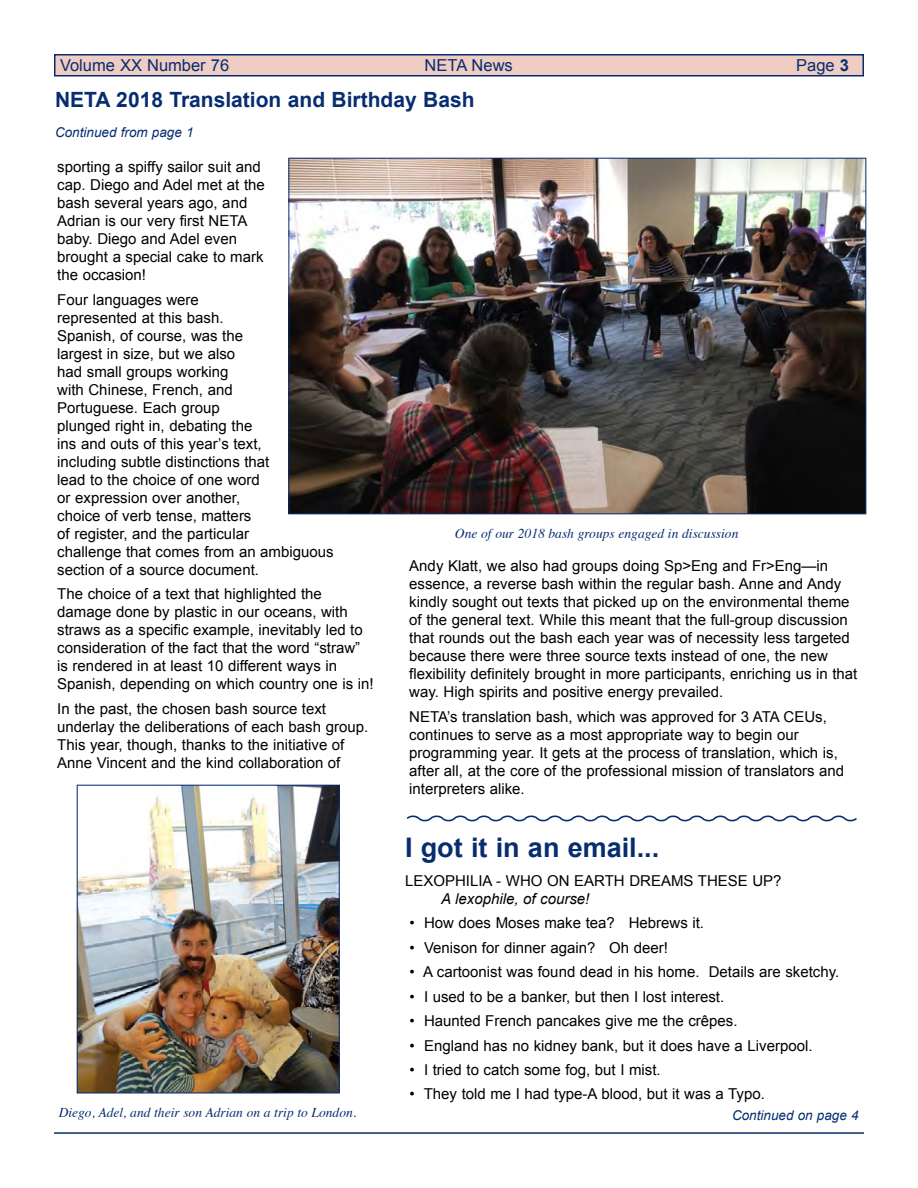
<style>
.page{position:relative;width:918px;height:1188px;background:#fff}
.page>*{position:absolute;margin:0;border:0;box-sizing:border-box;transform-origin:0 0}
.t1{font:700 27px "Arial";color:#072d70}
.t2{font:700 21px "Arial";color:#072d70}
.t3{font:16.5px "Arial";color:#072d70}
.t4{font:15px/18px "Arial";color:#000}
.t5{font:italic 15px "Arial";color:#000}
.t6{font:italic 13.5px "Times";color:#072d70}
.t7{font:italic 13.5px "Arial";color:#072d70}
.s1{font-weight:700}
</style>
<div class="page">
<div style="left:55px;top:55px;width:808px;height:21px;background:#f0cdc3"></div>
<div style="left:54px;top:54px;width:810px;height:22px;border:2px solid #072d70"></div>
<hr style="left:54px;top:1132px;width:810px;height:2px;background:#072d70">
<img style="left:79px;top:787px;width:259px;height:305px">
<div style="left:77px;top:785px;width:263px;height:309px;border:1px solid #072d70"></div>
<svg style="left:406px;top:815px;width:451px;height:7px"></svg>
<img style="left:290px;top:160px;width:574px;height:352px">
<p class="t3" style="left:60px;top:55px;width:171px">Volume XX Number 76</p>
<p class="t3" style="left:425px;top:55px;width:90px">NETA News</p>
<p class="t3" style="left:796px;top:55px;width:54px">Page <span class="s1">3</span></p>
<h2 class="t2" style="left:55px;top:86px;width:421px">NETA 2018 Translation and Birthday Bash</h2>
<p class="t7" style="left:55px;top:124px;width:140px">Continued from page 1</p>
<p class="t4" style="left:57px;top:158px;width:209px">sporting a spiffy sailor suit and cap. Diego and Adel met at the bash several years ago, and<br>Adrian is our very first NETA baby. Diego and Adel even brought a special cake to mark the occasion!</p>
<p class="t4" style="left:57px;top:291px;width:278px">Four languages were<br>represented at this bash.<br>Spanish, of course, was the<br>largest in size, but we also<br>had small groups working<br>with Chinese, French, and<br>Portuguese. Each group<br>plunged right in, debating the<br>ins and outs of this year’s text,<br>including subtle distinctions that<br>lead to the choice of one word<br>or expression over another,<br>choice of verb tense, matters<br>of register, and the particular<br>challenge that comes from an ambiguous section of a source document.</p>
<p class="t4" style="left:57px;top:585px;width:318px">The choice of a text that highlighted the damage done by plastic in our oceans, with straws as a specific example, inevitably led to consideration of the fact that the word “straw” is rendered in at least 10 different ways in Spanish, depending on which country one is in!</p>
<p class="t4" style="left:57px;top:700px;width:313px">In the past, the chosen bash source text underlay the deliberations of each bash group.<br>This year, though, thanks to the initiative of Anne Vincent and the kind collaboration of</p>
<p class="t6" style="left:59px;top:1101px;width:299px">Diego, Adel, and their son Adrian on a trip to London.</p>
<p class="t6" style="left:455px;top:522px;width:285px">One of our 2018 bash groups engaged in discussion</p>
<p class="t4" style="left:409px;top:557px;width:450px">Andy Klatt, we also had groups doing Sp&gt;Eng and Fr&gt;Eng—in essence, a reverse bash within the regular bash. Anne and Andy kindly sought out texts that picked up on the environmental theme of the general text. While this meant that the full-group discussion that rounds out the bash each year was of necessity less targeted because there were three source texts instead of one, the new flexibility definitely brought in more participants, enriching us in that way. High spirits and positive energy prevailed.</p>
<p class="t4" style="left:409px;top:708px;width:436px">NETA’s translation bash, which was approved for 3 ATA CEUs, continues to serve as a most appropriate way to begin our programming year. It gets at the process of translation, which is, after all, at the core of the professional mission of translators and interpreters alike.</p>
<h1 class="t1" style="left:405px;top:829px;width:256px">I got it in an email...</h1>
<p class="t4" style="left:405px;top:872px;width:378px">LEXOPHILIA - WHO ON EARTH DREAMS THESE UP?</p>
<p class="t5" style="left:441px;top:889px;width:150px">A lexophile, of course!</p>
<p class="t4" style="left:410px;top:914px;width:296px">• How does Moses make tea? Hebrews it.</p>
<p class="t4" style="left:410px;top:938px;width:260px">• Venison for dinner again? Oh deer!</p>
<p class="t4" style="left:410px;top:963px;width:431px">• A cartoonist was found dead in his home. Details are sketchy.</p>
<p class="t4" style="left:410px;top:987px;width:316px">• I used to be a banker, but then I lost interest.</p>
<p class="t4" style="left:410px;top:1012px;width:329px">• Haunted French pancakes give me the crêpes.</p>
<p class="t4" style="left:410px;top:1036px;width:405px">• England has no kidney bank, but it does have a Liverpool.</p>
<p class="t4" style="left:410px;top:1061px;width:253px">• I tried to catch some fog, but I mist.</p>
<p class="t4" style="left:410px;top:1085px;width:357px">• They told me I had type-A blood, but it was a Typo.</p>
<p class="t7" style="left:732px;top:1107px;width:128px">Continued on page 4</p>
</div>
